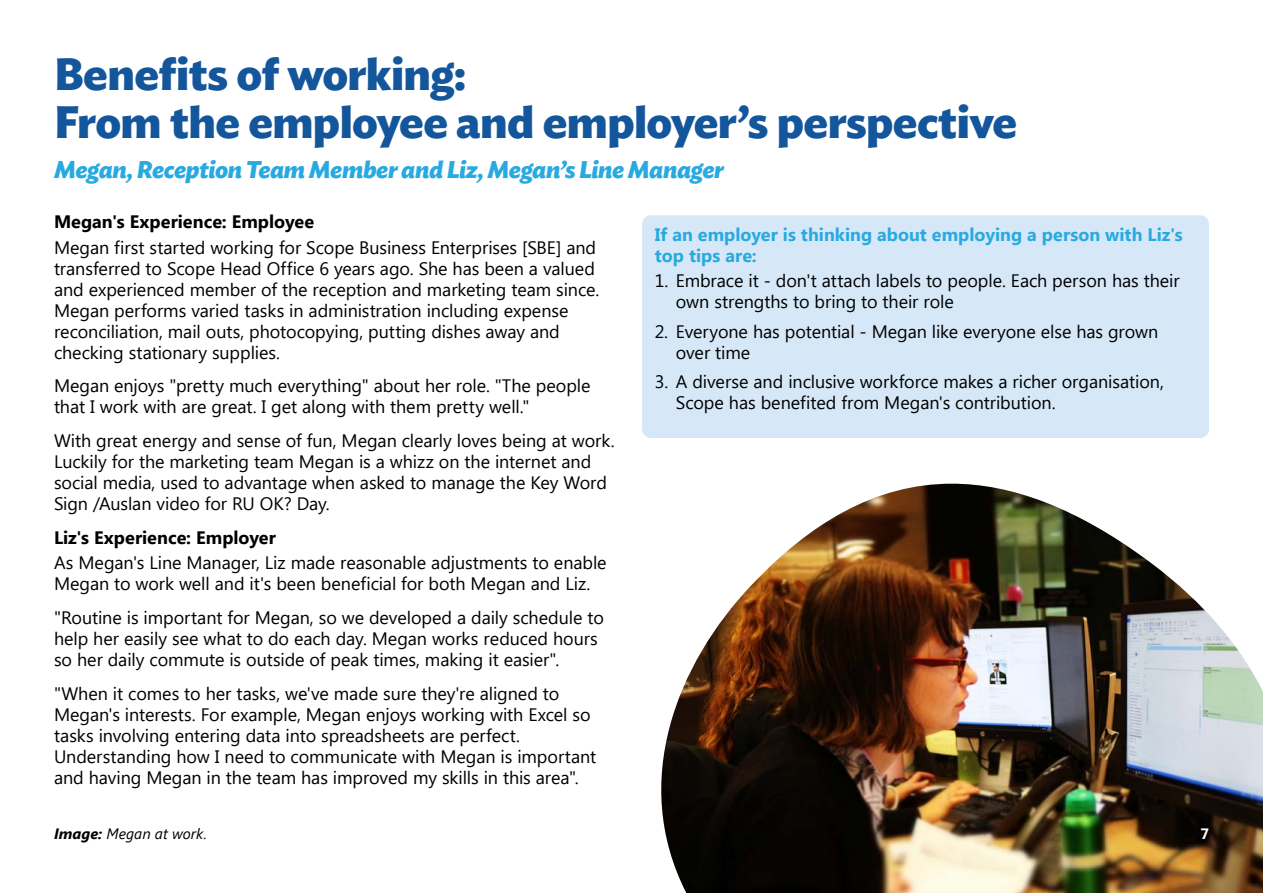
<style>
.page{position:relative;width:1263px;height:893px;background:#fff}
.page>*{position:absolute;margin:0;border:0;box-sizing:border-box;transform-origin:0 0}
.t1{font:700 45px/48px "Ideal Sans";letter-spacing:-.015em;color:#13569b}
.t2{font:italic 700 24px "Ideal Sans";letter-spacing:-.02em;color:#28aae1}
.t3{font:18px/21px "Segoe UI";letter-spacing:-.005em;color:#000}
.t4{font:700 18px/21px "Segoe UI";color:#28aae1}
.t5{font:700 18px "Segoe UI";color:#000}
.t6{font:italic 15px "Segoe UI";color:#000}
.t7{font:700 15px "Segoe UI";color:#fff}
.s1{font-weight:700}
</style>
<div class="page">
<img style="left:661px;top:484px;width:602px;height:409px">
<div style="left:642px;top:215px;width:567px;height:223px;background:#d6e8f8;border-radius:9px"></div>
<h1 class="t1" style="left:54px;top:47px;width:965px">Benefits of working:<br>From the employee and employer’s perspective</h1>
<h2 class="t2" style="left:54px;top:150px;width:671px">Megan, Reception Team Member and Liz, Megan’s Line Manager</h2>
<p class="t5" style="left:54px;top:212px;width:262px">Megan's Experience: Employee</p>
<p class="t3" style="left:54px;top:237px;width:547px">Megan first started working for Scope Business Enterprises [SBE] and transferred to Scope Head Office 6 years ago. She has been a valued and experienced member of the reception and marketing team since.<br>Megan performs varied tasks in administration including expense reconciliation, mail outs, photocopying, putting dishes away and checking stationary supplies.</p>
<p class="t3" style="left:54px;top:376px;width:538px">Megan enjoys "pretty much everything" about her role. "The people that I work with are great. I get along with them pretty well."</p>
<p class="t3" style="left:54px;top:430px;width:562px">With great energy and sense of fun, Megan clearly loves being at work.<br>Luckily for the marketing team Megan is a whizz on the internet and social media, used to advantage when asked to manage the Key Word Sign /Auslan video for RU OK? Day.</p>
<p class="t5" style="left:54px;top:527px;width:223px">Liz's Experience: Employer</p>
<p class="t3" style="left:54px;top:552px;width:554px">As Megan's Line Manager, Liz made reasonable adjustments to enable<br>Megan to work well and it's been beneficial for both Megan and Liz.</p>
<p class="t3" style="left:54px;top:607px;width:551px">"Routine is important for Megan, so we developed a daily schedule to help her easily see what to do each day. Megan works reduced hours so her daily commute is outside of peak times, making it easier".</p>
<p class="t3" style="left:54px;top:683px;width:544px">"When it comes to her tasks, we've made sure they're aligned to Megan's interests. For example, Megan enjoys working with Excel so tasks involving entering data into spreadsheets are perfect.<br>Understanding how I need to communicate with Megan is important and having Megan in the team has improved my skills in this area".</p>
<p class="t4" style="left:655px;top:224px;width:529px">If an employer is thinking about employing a person with Liz's top tips are:</p>
<p class="t3" style="left:676px;top:271px;width:505px;text-indent:-21px">1. Embrace it - don't attach labels to people. Each person has their own strengths to bring to their role</p>
<p class="t3" style="left:676px;top:321px;width:484px;text-indent:-21px">2. Everyone has potential - Megan like everyone else has grown over time</p>
<p class="t3" style="left:676px;top:372px;width:490px;text-indent:-21px">3. A diverse and inclusive workforce makes a richer organisation,<br>Scope has benefited from Megan's contribution.</p>
<p class="t6" style="left:54px;top:825px;width:154px"><span class="s1">Image:</span> Megan at work.</p>
<p class="t7" style="left:1200px;top:825px;width:10px">7</p>
</div>
